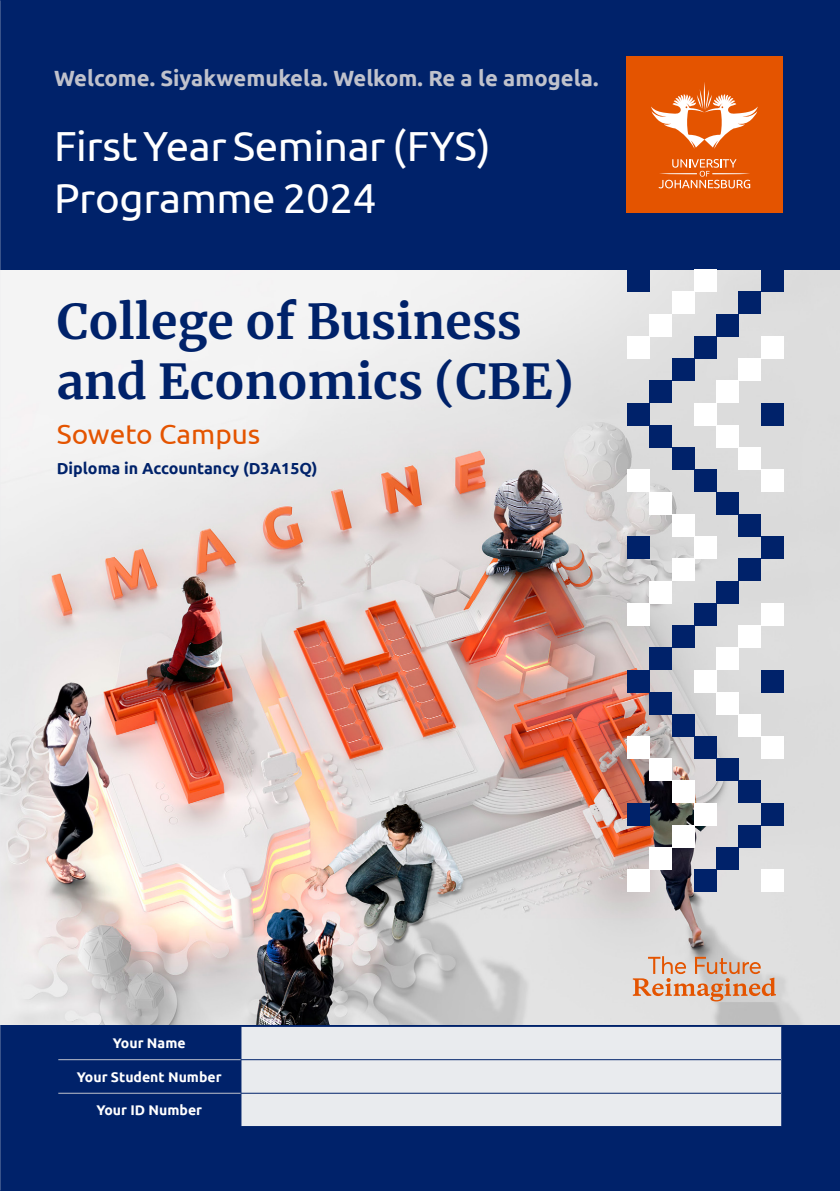
<style>
.page{position:relative;width:840px;height:1191px;background:#fff}
.page>*{position:absolute;margin:0;border:0;box-sizing:border-box;transform-origin:0 0}
.t1{font:700 48px/60px "Merriweather";color:#00226a}
.t2{font:42px/52px "Ubuntu";letter-spacing:-.01em;color:#fff}
.t3{font:28px "Ubuntu";color:#e45400}
.t4{font:700 22px "Ubuntu";color:#c0c2cc}
.t5{font:700 16px "Ubuntu";color:#00226a}
.t6{font:700 14px "Ubuntu";color:#fff}
</style>
<div class="page">
<img style="left:1px;top:269px;width:838px;height:756px">
<div style="left:0;top:0;width:839px;height:269px;background:#00226a"></div>
<div style="left:0;top:1025px;width:839px;height:166px;background:#00226a"></div>
<div style="left:693px;top:603px;width:23px;height:22px;background:#00226a"></div>
<div style="left:693px;top:736px;width:23px;height:23px;background:#00226a"></div>
<div style="left:627px;top:603px;width:22px;height:22px;background:#fff"></div>
<div style="left:760px;top:736px;width:22px;height:23px;background:#fff"></div>
<div style="left:716px;top:492px;width:22px;height:22px;background:#00226a"></div>
<div style="left:671px;top:625px;width:22px;height:22px;background:#00226a"></div>
<div style="left:716px;top:581px;width:22px;height:22px;background:#00226a"></div>
<div style="left:671px;top:714px;width:22px;height:22px;background:#00226a"></div>
<div style="left:649px;top:492px;width:22px;height:22px;background:#fff"></div>
<div style="left:738px;top:625px;width:22px;height:22px;background:#fff"></div>
<div style="left:649px;top:581px;width:22px;height:22px;background:#fff"></div>
<div style="left:738px;top:714px;width:22px;height:22px;background:#fff"></div>
<div style="left:738px;top:514px;width:22px;height:22px;background:#00226a"></div>
<div style="left:649px;top:647px;width:22px;height:23px;background:#00226a"></div>
<div style="left:738px;top:558px;width:22px;height:23px;background:#00226a"></div>
<div style="left:649px;top:692px;width:22px;height:22px;background:#00226a"></div>
<div style="left:671px;top:514px;width:22px;height:22px;background:#fff"></div>
<div style="left:716px;top:647px;width:22px;height:23px;background:#fff"></div>
<div style="left:671px;top:558px;width:22px;height:23px;background:#fff"></div>
<div style="left:716px;top:692px;width:22px;height:22px;background:#fff"></div>
<div style="left:760px;top:536px;width:22px;height:22px;background:#00226a"></div>
<div style="left:627px;top:670px;width:22px;height:22px;background:#00226a"></div>
<div style="left:693px;top:536px;width:23px;height:22px;background:#fff"></div>
<div style="left:693px;top:670px;width:23px;height:22px;background:#fff"></div>
<div style="left:627px;top:536px;width:22px;height:22px;background:#00226a"></div>
<div style="left:760px;top:670px;width:22px;height:22px;background:#00226a"></div>
<div style="left:693px;top:469px;width:23px;height:23px;background:#00226a"></div>
<div style="left:760px;top:469px;width:22px;height:23px;background:#fff"></div>
<div style="left:671px;top:358px;width:22px;height:22px;background:#00226a"></div>
<div style="left:671px;top:447px;width:22px;height:22px;background:#00226a"></div>
<div style="left:738px;top:358px;width:22px;height:22px;background:#fff"></div>
<div style="left:738px;top:447px;width:22px;height:22px;background:#fff"></div>
<div style="left:649px;top:380px;width:22px;height:23px;background:#00226a"></div>
<div style="left:649px;top:425px;width:22px;height:22px;background:#00226a"></div>
<div style="left:716px;top:380px;width:22px;height:23px;background:#fff"></div>
<div style="left:716px;top:425px;width:22px;height:22px;background:#fff"></div>
<div style="left:627px;top:403px;width:22px;height:22px;background:#00226a"></div>
<div style="left:693px;top:403px;width:23px;height:22px;background:#fff"></div>
<div style="left:760px;top:403px;width:22px;height:22px;background:#00226a"></div>
<div style="left:693px;top:269px;width:23px;height:23px;background:#fff"></div>
<div style="left:760px;top:269px;width:22px;height:23px;background:#00226a"></div>
<div style="left:649px;top:314px;width:22px;height:22px;background:#fff"></div>
<div style="left:716px;top:314px;width:22px;height:22px;background:#00226a"></div>
<div style="left:671px;top:292px;width:22px;height:22px;background:#fff"></div>
<div style="left:738px;top:292px;width:22px;height:22px;background:#00226a"></div>
<div style="left:627px;top:269px;width:22px;height:23px;background:#00226a"></div>
<div style="left:693px;top:336px;width:23px;height:22px;background:#00226a"></div>
<div style="left:627px;top:336px;width:22px;height:22px;background:#fff"></div>
<div style="left:627px;top:469px;width:22px;height:23px;background:#fff"></div>
<div style="left:760px;top:336px;width:22px;height:22px;background:#fff"></div>
<div style="left:760px;top:603px;width:22px;height:22px;background:#fff"></div>
<div style="left:627px;top:736px;width:22px;height:23px;background:#fff"></div>
<div style="left:693px;top:803px;width:23px;height:22px;background:#fff"></div>
<div style="left:760px;top:803px;width:22px;height:22px;background:#00226a"></div>
<div style="left:671px;top:780px;width:22px;height:23px;background:#fff"></div>
<div style="left:738px;top:780px;width:22px;height:23px;background:#00226a"></div>
<div style="left:649px;top:847px;width:22px;height:22px;background:#fff"></div>
<div style="left:716px;top:847px;width:22px;height:22px;background:#00226a"></div>
<div style="left:649px;top:758px;width:22px;height:22px;background:#fff"></div>
<div style="left:716px;top:758px;width:22px;height:22px;background:#00226a"></div>
<div style="left:671px;top:825px;width:22px;height:22px;background:#fff"></div>
<div style="left:738px;top:825px;width:22px;height:22px;background:#00226a"></div>
<div style="left:627px;top:803px;width:22px;height:22px;background:#00226a"></div>
<div style="left:693px;top:869px;width:23px;height:23px;background:#00226a"></div>
<div style="left:627px;top:869px;width:22px;height:23px;background:#fff"></div>
<div style="left:760px;top:869px;width:22px;height:23px;background:#fff"></div>
<svg style="left:58px;top:1060px;width:182px;height:33px"></svg>
<div style="left:241px;top:1027px;width:539px;height:99px;background:#e9ebee"></div>
<hr style="left:240px;top:1059px;width:540px;height:1px;background:#00226a">
<hr style="left:240px;top:1093px;width:540px;height:1px;background:#00226a">
<hr style="left:58px;top:1059px;width:182px;height:1px;background:#c0c2cc">
<hr style="left:58px;top:1093px;width:182px;height:1px;background:#c0c2cc">
<svg style="left:632px;top:956px;width:143px;height:45px;background:#dab8a5"></svg>
<div style="left:625px;top:57px;width:157px;height:156px;background:#e45400"></div>
<svg style="left:651px;top:82px;width:106px;height:67px"></svg>
<svg style="left:658px;top:159px;width:91px;height:29px"></svg>
<p class="t4" style="left:54px;top:65px;width:545px">Welcome. Siyakwemukela. Welkom. Re a le amogela.</p>
<h2 class="t2" style="left:54px;top:119px;width:438px">First Year Seminar (FYS)<br>Programme 2024</h2>
<h1 class="t1" style="left:57px;top:290px;width:518px">College of Business and Economics (CBE)</h1>
<p class="t3" style="left:57px;top:417px;width:205px">Soweto Campus</p>
<p class="t5" style="left:57px;top:459px;width:262px">Diploma in Accountancy (D3A15Q)</p>
<p class="t6" style="left:113px;top:1034px;width:74px">Your Name</p>
<p class="t6" style="left:77px;top:1068px;width:146px">Your Student Number</p>
<p class="t6" style="left:96px;top:1102px;width:107px">Your ID Number</p>
</div>
